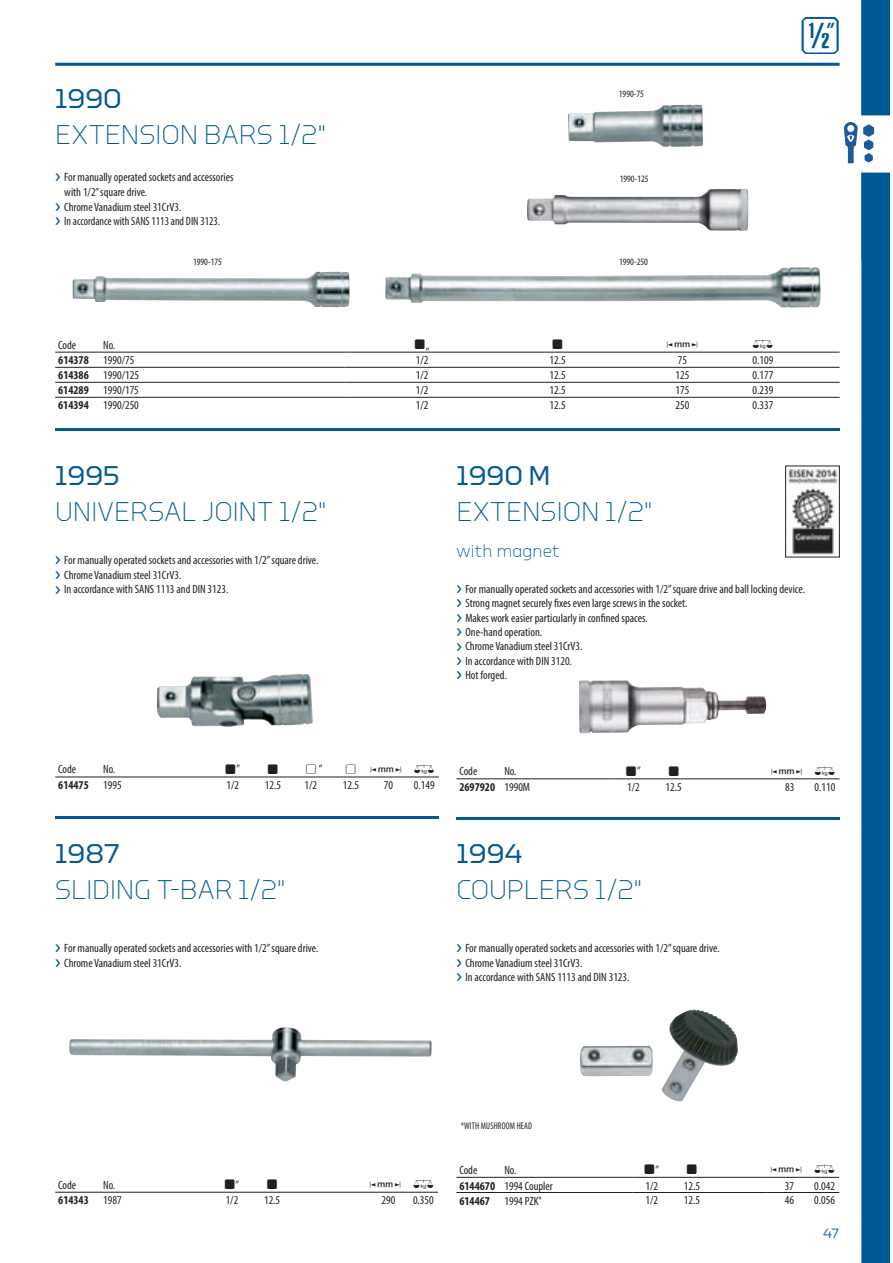
<style>
.page{position:relative;width:893px;height:1263px;background:#fff}
.page>*{position:absolute;margin:0;border:0;box-sizing:border-box;transform-origin:0 0}
.t1{font:46.5px "Gedore";color:#005894}
.t2{font:300 27px "GEDORE Type";letter-spacing:-.005em;color:#005894}
.t3{font:27px "GEDORE Type";color:#005894}
.t4{font:300 18px "GEDORE Type";letter-spacing:.01em;color:#005894}
.t5{font:13.5px "GEDORE Type";color:#2b6da3}
.t6{font:condensed 12px/14.4px "Myriad Pro";color:#231f20}
.t7{font:condensed 12px "Myriad Pro";color:#231f20;scale:.95 1}
.t8{font:700 condensed 12px "Myriad Pro";color:#231f20}
.t9{font:12px "Gedore";color:#231f20}
.t10{font:condensed 9.75px "Myriad Pro";color:#231f20}
.t11{font:condensed 9.75px "Myriad Pro";letter-spacing:.02em;color:#231f20;scale:.9 1}
.s1{font-family:"GEDORE Type";font-stretch:normal;font-size:16.8px;color:#005894}
.s2{font-family:"Myriad Pro";font-stretch:condensed}
.s3{font-weight:700}
.s4{font-weight:400}
.s5{font-size:9.75px}
</style>
<div class="page">
<hr style="left:55px;top:352px;width:290px;height:1px;background:#231f20">
<hr style="left:345px;top:352px;width:494px;height:1px;background:#231f20">
<hr style="left:55px;top:367px;width:290px;height:1px;background:#231f20">
<hr style="left:345px;top:367px;width:494px;height:1px;background:#231f20">
<hr style="left:55px;top:382px;width:290px;height:1px;background:#231f20">
<hr style="left:345px;top:382px;width:494px;height:1px;background:#231f20">
<hr style="left:55px;top:397px;width:290px;height:1px;background:#231f20">
<hr style="left:345px;top:397px;width:494px;height:1px;background:#231f20">
<hr style="left:55px;top:816px;width:383px;height:3px;background:#005894">
<hr style="left:456px;top:817px;width:383px;height:3px;background:#005894">
<hr style="left:55px;top:777px;width:197px;height:1px;background:#231f20">
<hr style="left:252px;top:777px;width:187px;height:1px;background:#231f20">
<hr style="left:456px;top:778px;width:158px;height:1px;background:#231f20">
<hr style="left:614px;top:778px;width:225px;height:1px;background:#231f20">
<hr style="left:55px;top:1192px;width:383px;height:1px;background:#231f20">
<hr style="left:456px;top:1177px;width:177px;height:1px;background:#231f20">
<hr style="left:633px;top:1177px;width:80px;height:1px;background:#231f20">
<hr style="left:713px;top:1177px;width:55px;height:1px;background:#231f20">
<hr style="left:768px;top:1177px;width:71px;height:1px;background:#231f20">
<hr style="left:456px;top:1192px;width:177px;height:1px;background:#231f20">
<hr style="left:633px;top:1192px;width:80px;height:1px;background:#231f20">
<hr style="left:713px;top:1192px;width:55px;height:1px;background:#231f20">
<hr style="left:768px;top:1192px;width:71px;height:1px;background:#231f20">
<img style="left:662px;top:1010px;width:76px;height:91px">
<img style="left:580px;top:1046px;width:73px;height:30px">
<img style="left:579px;top:680px;width:187px;height:54px">
<img style="left:788px;top:469px;width:49px;height:86px">
<div style="left:785px;top:466px;width:54px;height:91px;border:1px solid #231f20"></div>
<img style="left:568px;top:105px;width:135px;height:42px">
<img style="left:527px;top:189px;width:221px;height:42px">
<img style="left:73px;top:272px;width:277px;height:35px">
<img style="left:385px;top:267px;width:436px;height:41px">
<hr style="left:55px;top:428px;width:784px;height:3px;background:#005894">
<img style="left:157px;top:674px;width:156px;height:53px">
<img style="left:69px;top:1027px;width:363px;height:55px">
<hr style="left:55px;top:63px;width:784px;height:3px;background:#005894">
<svg style="left:839px;top:0;width:50px;height:1263px"></svg>
<h2 class="t3" style="left:55px;top:83px;width:68px">1990</h2>
<h2 class="t2" style="left:55px;top:118px;width:272px">EXTENSION BARS 1/2"</h2>
<p class="t6" style="left:55px;top:170px;width:180px"><span class="s1">›</span> For manually operated sockets and accessories</p>
<p class="t6" style="left:64px;top:185px;width:85px">with 1/2” square drive.</p>
<p class="t6" style="left:55px;top:200px;width:128px"><span class="s1">›</span> Chrome Vanadium steel 31CrV3.</p>
<p class="t7" style="left:55px;top:216px;width:175px"><span class="s1">›</span> In accordance with SANS 1113 and DIN 3123.</p>
<p class="t10" style="left:619px;top:90px;width:27px">1990-75</p>
<p class="t10" style="left:620px;top:175px;width:30px">1990-125</p>
<p class="t10" style="left:193px;top:258px;width:30px">1990-175</p>
<p class="t10" style="left:619px;top:258px;width:30px">1990-250</p>
<h1 class="t1" style="left:801px;top:11px;width:40px">T</h1>
<p class="t6" style="left:58px;top:338px;width:19px">Code</p>
<p class="t6" style="left:103px;top:338px;width:14px">No.</p>
<p class="t9" style="left:415px;top:338px;width:16px">A <span class="s2">„</span></p>
<p class="t9" style="left:552px;top:338px;width:12px">A</p>
<p class="t9" style="left:667px;top:338px;width:33px">Y</p>
<p class="t9" style="left:752px;top:338px;width:22px">0</p>
<p class="t6" style="left:58px;top:354px;width:78px"><span class="s3">614378</span> 1990/75</p>
<p class="t6" style="left:416px;top:354px;width:14px">1/2</p>
<p class="t6" style="left:549px;top:354px;width:18px">12.5</p>
<p class="t6" style="left:678px;top:354px;width:11px">75</p>
<p class="t6" style="left:752px;top:354px;width:22px">0.109</p>
<p class="t6" style="left:58px;top:369px;width:82px"><span class="s3">614386</span> 1990/125</p>
<p class="t6" style="left:416px;top:369px;width:14px">1/2</p>
<p class="t6" style="left:549px;top:369px;width:18px">12.5</p>
<p class="t6" style="left:675px;top:369px;width:15px">125</p>
<p class="t6" style="left:752px;top:369px;width:22px">0.177</p>
<p class="t6" style="left:58px;top:384px;width:82px"><span class="s3">614289</span> 1990/175</p>
<p class="t6" style="left:416px;top:384px;width:14px">1/2</p>
<p class="t6" style="left:549px;top:384px;width:18px">12.5</p>
<p class="t6" style="left:675px;top:384px;width:15px">175</p>
<p class="t6" style="left:752px;top:384px;width:22px">0.239</p>
<p class="t6" style="left:58px;top:399px;width:82px"><span class="s3">614394</span> 1990/250</p>
<p class="t6" style="left:416px;top:399px;width:14px">1/2</p>
<p class="t6" style="left:549px;top:399px;width:18px">12.5</p>
<p class="t6" style="left:675px;top:399px;width:15px">250</p>
<p class="t6" style="left:752px;top:399px;width:22px">0.337</p>
<h2 class="t3" style="left:55px;top:461px;width:66px">1995</h2>
<h2 class="t2" style="left:55px;top:496px;width:273px">UNIVERSAL JOINT 1/2"</h2>
<p class="t6" style="left:55px;top:553px;width:265px"><span class="s1">›</span> For manually operated sockets and accessories with 1/2” square drive. <span class="s1">›</span> Chrome Vanadium steel 31CrV3.<br><span class="s1">›</span> In accordance with SANS 1113 and DIN 3123.</p>
<h2 class="t3" style="left:456px;top:461px;width:96px">1990 M</h2>
<h2 class="t2" style="left:456px;top:496px;width:197px">EXTENSION 1/2"</h2>
<h3 class="t4" style="left:456px;top:540px;width:105px">with magnet</h3>
<p class="t6" style="left:456px;top:582px;width:350px"><span class="s1">›</span> For manually operated sockets and accessories with 1/2” square drive and ball locking device. <span class="s1">›</span> Strong magnet securely fixes even large screws in the socket.<br><span class="s1">›</span> Makes work easier particularly in confined spaces.<br><span class="s1">›</span> One-hand operation.<br><span class="s1">›</span> Chrome Vanadium steel 31CrV3.<br><span class="s1">›</span> In accordance with DIN 3120.<br><span class="s1">›</span> Hot forged.</p>
<p class="t6" style="left:58px;top:763px;width:19px">Code</p>
<p class="t6" style="left:103px;top:763px;width:14px">No.</p>
<p class="t9" style="left:226px;top:763px;width:12px">A</p>
<p class="t6" style="left:236px;top:756px;width:5px">„</p>
<p class="t9" style="left:268px;top:763px;width:12px">A</p>
<p class="t9" style="left:306px;top:763px;width:12px">Q</p>
<p class="t6" style="left:319px;top:756px;width:5px">„</p>
<p class="t9" style="left:346px;top:763px;width:90px">QY0</p>
<p class="t8" style="left:58px;top:778px;width:65px">614475 <span class="s4">1995</span></p>
<p class="t6" style="left:227px;top:779px;width:14px">1/2</p>
<p class="t6" style="left:265px;top:779px;width:18px">12.5</p>
<p class="t6" style="left:305px;top:779px;width:14px">1/2</p>
<p class="t6" style="left:343px;top:779px;width:18px">12.5</p>
<p class="t6" style="left:384px;top:779px;width:11px">70</p>
<p class="t6" style="left:414px;top:779px;width:22px">0.149</p>
<p class="t6" style="left:459px;top:765px;width:19px">Code</p>
<p class="t6" style="left:504px;top:765px;width:14px">No.</p>
<p class="t9" style="left:626px;top:765px;width:12px">A</p>
<p class="t6" style="left:637px;top:758px;width:5px">„</p>
<p class="t9" style="left:669px;top:765px;width:12px">A</p>
<p class="t9" style="left:771px;top:765px;width:66px">Y 0</p>
<p class="t8" style="left:459px;top:780px;width:72px">2697920 <span class="s4">1990M</span></p>
<p class="t6" style="left:627px;top:781px;width:14px">1/2</p>
<p class="t6" style="left:666px;top:781px;width:18px">12.5</p>
<p class="t6" style="left:785px;top:781px;width:11px">83</p>
<p class="t6" style="left:814px;top:781px;width:22px">0.110</p>
<h2 class="t3" style="left:55px;top:838px;width:66px">1987</h2>
<h2 class="t2" style="left:55px;top:874px;width:232px">SLIDING T-BAR 1/2"</h2>
<h2 class="t3" style="left:456px;top:838px;width:67px">1994</h2>
<h2 class="t2" style="left:456px;top:874px;width:187px">COUPLERS 1/2"</h2>
<p class="t6" style="left:55px;top:941px;width:265px;line-height:15px"><span class="s1">›</span> For manually operated sockets and accessories with 1/2” square drive. <span class="s1">›</span> Chrome Vanadium steel 31CrV3.</p>
<p class="t6" style="left:456px;top:941px;width:265px"><span class="s1">›</span> For manually operated sockets and accessories with 1/2” square drive. <span class="s1">›</span> Chrome Vanadium steel 31CrV3.<br><span class="s1">›</span> In accordance with SANS 1113 and DIN 3123.</p>
<p class="t6" style="left:58px;top:1178px;width:19px">Code</p>
<p class="t6" style="left:103px;top:1178px;width:14px">No.</p>
<p class="t9" style="left:225px;top:1178px;width:12px">A</p>
<p class="t6" style="left:236px;top:1171px;width:5px">„</p>
<p class="t9" style="left:267px;top:1178px;width:12px">A</p>
<p class="t9" style="left:370px;top:1178px;width:66px">Y 0</p>
<p class="t8" style="left:58px;top:1193px;width:65px">614343 <span class="s4">1987</span></p>
<p class="t6" style="left:226px;top:1194px;width:14px">1/2</p>
<p class="t6" style="left:264px;top:1194px;width:18px">12.5</p>
<p class="t6" style="left:381px;top:1194px;width:15px">290</p>
<p class="t6" style="left:413px;top:1194px;width:22px">0.350</p>
<p class="t11" style="left:461px;top:1122px;width:81px">*WITH MUSHROOM HEAD</p>
<p class="t6" style="left:459px;top:1163px;width:19px">Code</p>
<p class="t6" style="left:504px;top:1163px;width:14px">No.</p>
<p class="t9" style="left:644px;top:1163px;width:12px">A</p>
<p class="t6" style="left:655px;top:1156px;width:5px">„</p>
<p class="t9" style="left:687px;top:1163px;width:12px">A</p>
<p class="t9" style="left:771px;top:1163px;width:66px">Y 0</p>
<p class="t6" style="left:459px;top:1179px;width:95px"><span class="s3">6144670</span> 1994 Coupler</p>
<p class="t6" style="left:645px;top:1179px;width:14px">1/2</p>
<p class="t6" style="left:684px;top:1179px;width:18px">12.5</p>
<p class="t6" style="left:785px;top:1179px;width:11px">37</p>
<p class="t6" style="left:814px;top:1179px;width:22px">0.042</p>
<p class="t6" style="left:459px;top:1194px;width:84px"><span class="s3">614467</span> 1994 PZK<span class="s5">*</span></p>
<p class="t6" style="left:645px;top:1194px;width:14px">1/2</p>
<p class="t6" style="left:684px;top:1194px;width:18px">12.5</p>
<p class="t6" style="left:785px;top:1194px;width:11px">46</p>
<p class="t6" style="left:814px;top:1194px;width:22px">0.056</p>
<p class="t5" style="left:823px;top:1226px;width:17px">47</p>
</div>
